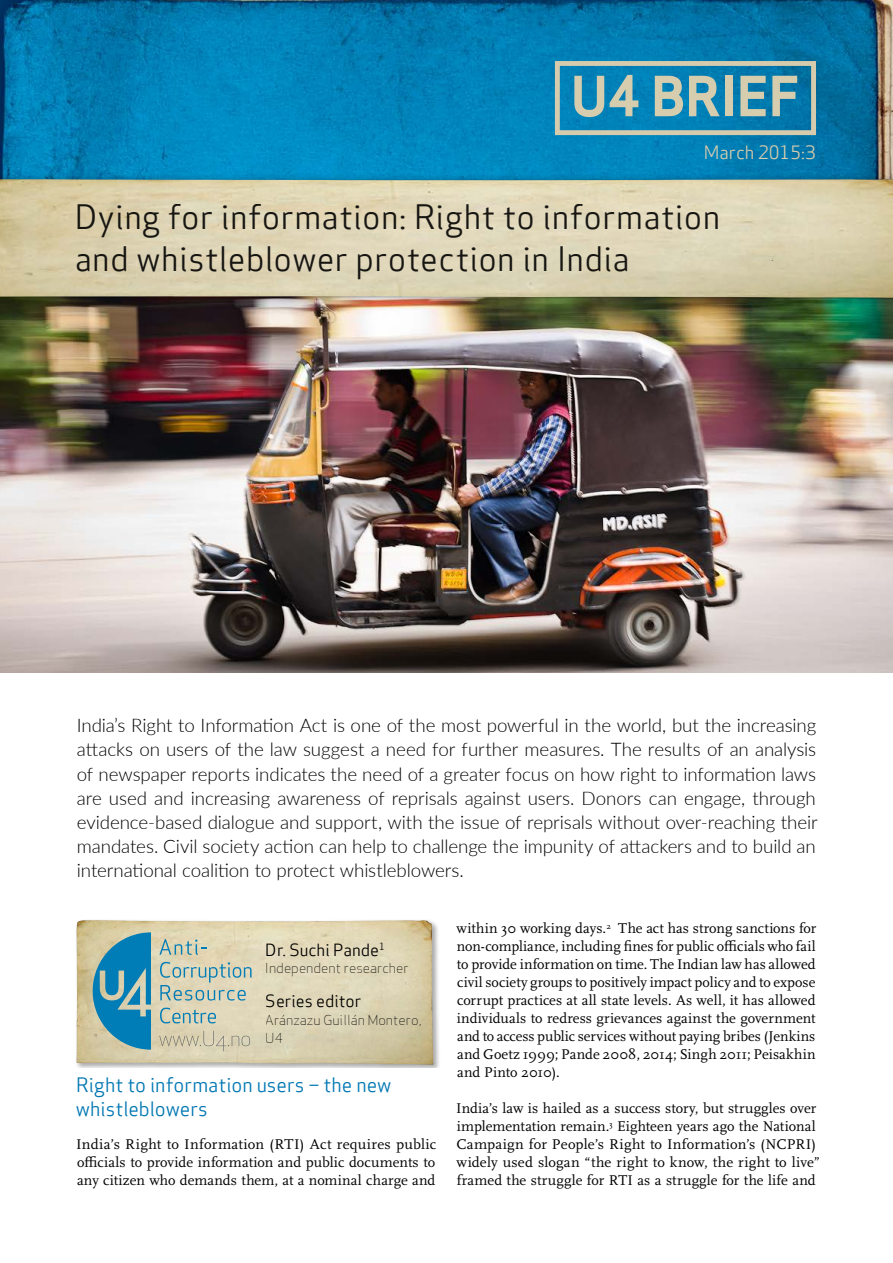
<style>
.page{position:relative;width:893px;height:1263px;background:#fff}
.page>*{position:absolute;margin:0;border:0;box-sizing:border-box;transform-origin:0 0}
.t1{font:54px "Apex Sans Bold T";color:#d6ccae}
.t2{font:33px/42px "Apex Sans Book T";letter-spacing:.01em;color:#000}
.t3{font:19.5px "Apex Sans Book T";color:#0077b3}
.t4{font:19.5px "Apex Sans Book ST";color:#0077b3}
.t5{font:300 18.75px/24px "Lato";letter-spacing:-.01em;color:#000;text-align:justify}
.t6{font:18px "Apex Sans Book T";color:#d6ccae}
.t7{font:16.5px "Apex Sans Book T";color:#000}
.t8{font:14.7px/18px "Scala OT";letter-spacing:.005em;color:#000;text-align:justify}
.t9{font:13.5px/17.7px "Apex Sans Light T";color:#000}
.s1{font-family:"Apex Sans Book ST"}
</style>
<div class="page">
<img style="left:0;top:306px;width:893px;height:366px">
<img style="left:0;top:0;width:893px;height:170px">
<img style="left:0;top:170px;width:893px;height:136px">
<img style="left:0;top:179px;width:893px;height:119px">
<div style="left:555px;top:61px;width:261px;height:74px;border:5px solid #d6cbad"></div>
<div style="left:75px;top:918px;width:366px;height:149px;background:#000;opacity:.33"></div>
<img style="left:77px;top:920px;width:356px;height:144px">
<svg style="left:93px;top:932px;width:58px;height:118px;background:#4a97b1"></svg>
<svg style="left:159px;top:939px;width:47px;height:16px"></svg>
<svg style="left:160px;top:962px;width:92px;height:38px;background:#bac7b8"></svg>
<svg style="left:160px;top:1008px;width:56px;height:15px"></svg>
<svg style="left:159px;top:1031px;width:91px;height:20px;background:#d1c9ad"></svg>
<h1 class="t1" style="left:571px;top:61px;width:230px">U4 BRIEF</h1>
<p class="t6" style="left:704px;top:141px;width:114px">March 2015:3</p>
<h2 class="t2" style="left:74px;top:196px;width:647px">Dying for information: Right to information and whistleblower protection in India</h2>
<p class="t5" style="left:77px;top:713px;width:742px">India’s Right to Information Act is one of the most powerful in the world, but the increasing attacks on users of the law suggest a need for further measures. The results of an analysis of newspaper reports indicates the need of a greater focus on how right to information laws are used and increasing awareness of reprisals against users. Donors can engage, through evidence-based dialogue and support, with the issue of reprisals without over-reaching their mandates. Civil society action can help to challenge the impunity of attackers and to build an international coalition to protect whistleblowers.</p>
<p class="t7" style="left:266px;top:939px;width:121px">Dr. Suchi Pande<sup>1</sup></p>
<p class="t9" style="left:266px;top:959px;width:144px">Independent researcher</p>
<p class="t7" style="left:266px;top:991px;width:97px">Series editor</p>
<p class="t9" style="left:266px;top:1011px;width:157px">Aránzazu Guillán Montero,<br>U4</p>
<h3 class="t3" style="left:76px;top:1072px;width:317px">Right to information users <span class="s1">– the new</span></h3>
<h3 class="t4" style="left:76px;top:1096px;width:134px">whistleblowers</h3>
<p class="t8" style="left:76px;top:1136px;width:362px">India’s Right to Information (RTI) Act requires public officials to provide information and public documents to any citizen who demands them, at a nominal charge and</p>
<p class="t8" style="left:457px;top:920px;width:361px">within 30 working days.<sup>2</sup> The act has strong sanctions for non-compliance, including fines for public officials who fail to provide information on time. The Indian law has allowed civil society groups to positively impact policy and to expose corrupt practices at all state levels. As well, it has allowed individuals to redress grievances against the government and to access public services without paying bribes (Jenkins and Goetz 1999; Pande 2008, 2014; Singh 2011; Peisakhin and Pinto 2010).</p>
<p class="t8" style="left:456px;top:1100px;width:365px;text-align:left">India’s law is hailed as a success story, but struggles over implementation remain.<sup>3</sup> Eighteen years ago the National Campaign for People’s Right to Information’s (NCPRI) widely used slogan “the right to know, the right to live” framed the struggle for RTI as a struggle for the life and</p>
</div>
